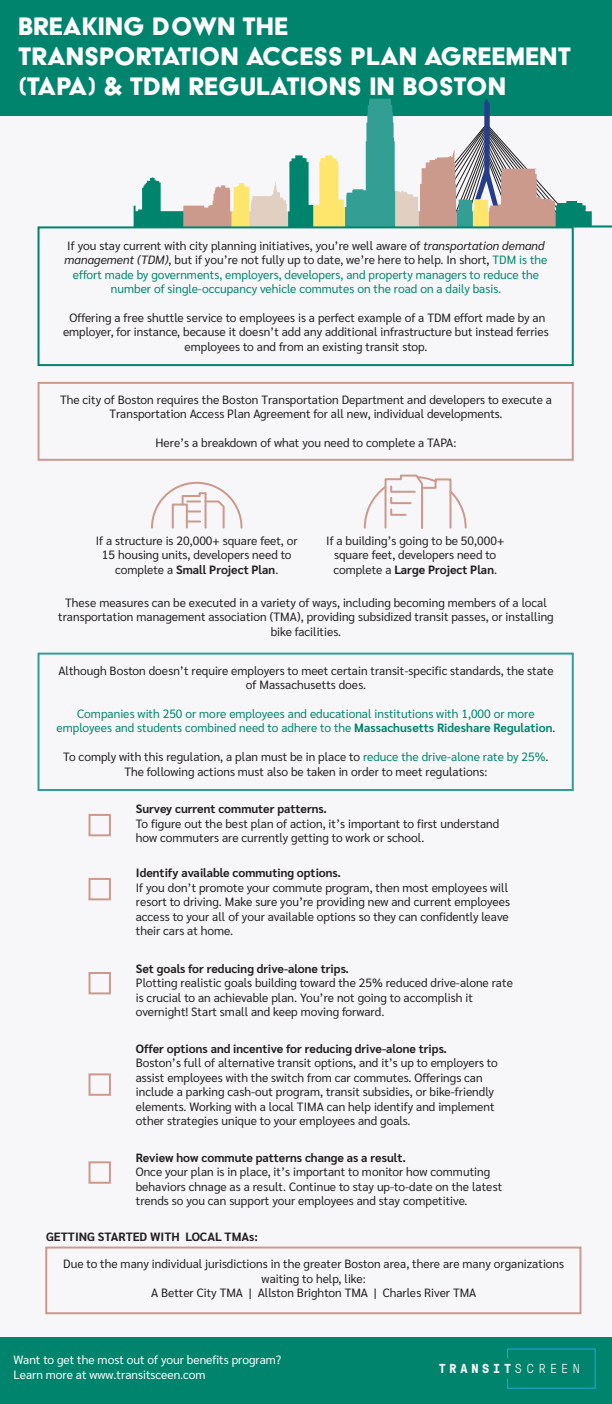
<style>
.page{position:relative;width:612px;height:1404px;background:#fff}
.page>*{position:absolute;margin:0;border:0;box-sizing:border-box;transform-origin:0 0}
.t1{font:29.2px/30px "Acier BAT Text Solid";color:#fff}
.t2{font:700 13px "GT Pressura Mono";letter-spacing:.285em;color:#f7f7f9}
.t3{font:12px/14.4px "Sarabun";color:#231f20;text-align:center}
.t4{font:12px/14.4px "Sarabun";color:#00846d;text-align:center}
.t5{font:700 12px "Sarabun";color:#231f20}
.t6{font:12px/14.4px "Sarabun";color:#fff}
.s1{color:#231f20}
.s2{font-style:italic;color:#231f20}
.s3{font-weight:700}
.s4{color:#00846d}
.s5{font-weight:300}
</style>
<div class="page">
<div style="left:0;top:115px;width:612px;height:1221px;background:#f7f7f9"></div>
<div style="left:0;top:0;width:612px;height:115px;background:#00846d"></div>
<svg style="left:134px;top:99px;width:478px;height:128px"></svg>
<svg style="left:37px;top:225px;width:538px;height:142px"></svg>
<div style="left:38px;top:382px;width:536px;height:79px;border:2px solid #cc998d"></div>
<svg style="left:151px;top:481px;width:92px;height:48px"></svg>
<svg style="left:363px;top:474px;width:104px;height:55px"></svg>
<svg style="left:37px;top:652px;width:537px;height:139px"></svg>
<div style="left:89px;top:813px;width:22px;height:23px;border:2px solid #cc998d"></div>
<div style="left:89px;top:877px;width:22px;height:23px;border:2px solid #cc998d"></div>
<div style="left:89px;top:971px;width:22px;height:23px;border:2px solid #cc998d"></div>
<div style="left:89px;top:1073px;width:22px;height:22px;border:2px solid #cc998d"></div>
<div style="left:89px;top:1161px;width:22px;height:22px;border:2px solid #cc998d"></div>
<div style="left:0;top:1336px;width:612px;height:67px;background:#00846d"></div>
<div style="left:45px;top:1246px;width:537px;height:67px;border:2px solid #cc998d"></div>
<svg style="left:507px;top:1348px;width:89px;height:40px"></svg>
<h1 class="t1" style="left:18px;top:11px;width:554px">BREAKING DOWN THE<br>TRANSPORTATION ACCESS PLAN AGREEMENT (TAPA) &amp; TDM REGULATIONS IN BOSTON</h1>
<p class="t4" style="left:65px;top:238px;width:484px"><span class="s1">If you stay current with city planning initiatives, you’re well aware of</span> <span class="s2">transportation demand management (TDM)</span><span class="s1">, but if you’re not fully up to date, we’re here to help. In short,</span> TDM is the effort made by governments, employers, developers, and property managers to reduce the number of single-occupancy vehicle commutes on the road on a daily basis.</p>
<p class="t3" style="left:63px;top:310px;width:487px">Offering a free shuttle service to employees is a perfect example of a TDM effort made by an employer, for instance, because it doesn’t add any additional infrastructure but instead ferries employees to and from an existing transit stop.</p>
<p class="t3" style="left:60px;top:392px;width:493px">The city of Boston requires the Boston Transportation Department and developers to execute a<br>Transportation Access Plan Agreement for all new, individual developments.</p>
<p class="t3" style="left:155px;top:435px;width:302px">Here’s a breakdown of what you need to complete a TAPA:</p>
<p class="t3" style="left:96px;top:533px;width:204px">If a structure is 20,000+ square feet, or<br>15 housing units, developers need to complete a <span class="s3">Small Project Plan</span>.</p>
<p class="t3" style="left:326px;top:533px;width:180px">If a building’s going to be 50,000+ square feet, developers need to complete a <span class="s3">Large Project Plan</span>.</p>
<p class="t3" style="left:58px;top:595px;width:497px">These measures can be executed in a variety of ways, including becoming members of a local transportation management association (TMA), providing subsidized transit passes, or installing bike facilities.</p>
<p class="t3" style="left:58px;top:663px;width:497px">Although Boston doesn’t require employers to meet certain transit-specific standards, the state of Massachusetts does.</p>
<p class="t4" style="left:57px;top:706px;width:500px">Companies with 250 or more employees and educational institutions with 1,000 or more employees and students combined need to adhere to the <span class="s3">Massachusetts Rideshare Regulation</span><span class="s1">.</span></p>
<p class="t3" style="left:63px;top:749px;width:487px">To comply with this regulation, a plan must be in place to <span class="s4">reduce the drive-alone rate by 25%</span>.<br>The following actions must also be taken in order to meet regulations:</p>
<p class="t5" style="left:136px;top:802px;width:193px">Survey current commuter patterns.</p>
<p class="t3" style="left:136px;top:816px;width:365px;text-align:left">To figure out the best plan of action, it’s important to first understand how commuters are currently getting to work or school.</p>
<p class="t5" style="left:136px;top:866px;width:207px">Identify available commuting options.</p>
<p class="t3" style="left:136px;top:880px;width:376px;text-align:left">If you don’t promote your commute program, then most employees will resort to driving. Make sure you’re providing new and current employees access to your all of your available options so they can confidently leave their cars at home.</p>
<p class="t5" style="left:136px;top:961px;width:215px">Set goals for reducing drive-alone trips.</p>
<p class="t3" style="left:136px;top:975px;width:379px;text-align:left">Plotting realistic goals building toward the 25% reduced drive-alone rate is crucial to an achievable plan. You’re not going to accomplish it overnight! Start small and keep moving forward.</p>
<p class="t5" style="left:136px;top:1041px;width:313px">Offer options and incentive for reducing drive-alone trips.</p>
<p class="t3" style="left:136px;top:1055px;width:363px;text-align:left">Boston’s full of alternative transit options, and it’s up to employers to assist employees with the switch from car commutes. Offerings can include a parking cash-out program, transit subsidies, or bike-friendly elements. Working with a local TIMA can help identify and implement other strategies unique to your employees and goals.</p>
<p class="t5" style="left:136px;top:1150px;width:272px">Review how commute patterns change as a result.</p>
<p class="t3" style="left:136px;top:1164px;width:368px;text-align:left">Once your plan is in place, it’s important to monitor how commuting behaviors chnage as a result. Continue to stay up-to-date on the latest trends so you can support your employees and stay competitive.</p>
<p class="t5" style="left:46px;top:1229px;width:213px">GETTING STARTED WITH LOCAL TMAs:</p>
<p class="t3" style="left:63px;top:1256px;width:502px">Due to the many individual jurisdictions in the greater Boston area, there are many organizations waiting to help, like:<br>A Better City TMA | Allston Brighton TMA | Charles River TMA</p>
<p class="t6" style="left:13px;top:1352px;width:269px">Want to get the most out of your benefits program?<br>Learn more at www.transitsceen.com</p>
<p class="t2" style="left:439px;top:1358px;width:143px">TRANSIT<span class="s5">SCREEN</span></p>
</div>
